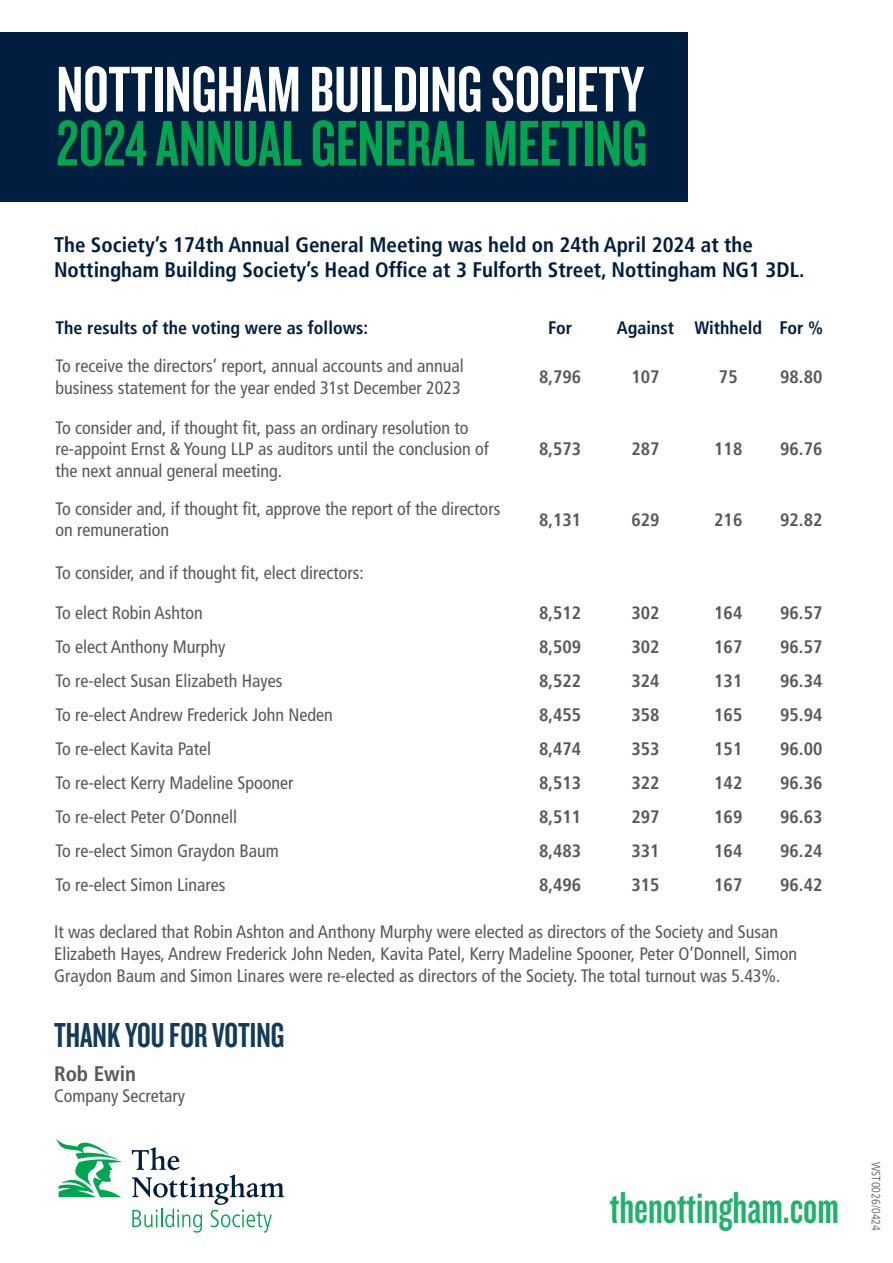
<style>
.page{position:relative;width:893px;height:1263px;background:#fff}
.page>*{position:absolute;margin:0;border:0;box-sizing:border-box;transform-origin:0 0}
.t1{font:67.05px "Knockout 48 Featherweight";color:#fff}
.t2{font:67.05px "Knockout 48 Featherweight";color:#00a54f}
.t3{font:46.5px "Knockout 48 Featherweight";color:#1eb26a}
.t4{font:36px "Knockout 48 Featherweight";color:#153b5a}
.t5{font:700 condensed 21px/25.2px "Frutiger LT";color:#001e40}
.t6{font:700 condensed 21px "Frutiger LT";color:#57585a}
.t7{font:condensed 18px/21.6px "Frutiger LT";color:#57585a}
.t8{font:700 condensed 18px "Frutiger LT";color:#57585a}
.t9{font:700 condensed 18px "Frutiger LT";color:#001e40}
.t10{font:300 condensed 12px "Frutiger LT";color:#57585a}
</style>
<div class="page">
<div style="left:0;top:33px;width:687px;height:169px;background:#001e40"></div>
<svg style="left:57px;top:1139px;width:65px;height:58px"></svg>
<svg style="left:132px;top:1147px;width:152px;height:85px"></svg>
<h1 class="t1" style="left:56px;top:48px;width:589px">NOTTINGHAM BUILDING SOCIETY</h1>
<h1 class="t2" style="left:56px;top:102px;width:592px">2024 ANNUAL GENERAL MEETING</h1>
<p class="t5" style="left:54px;top:232px;width:752px">The Society’s 174th Annual General Meeting was held on 24th April 2024 at the<br>Nottingham Building Society’s Head Office at 3 Fulforth Street, Nottingham NG1 3DL.</p>
<p class="t9" style="left:56px;top:317px;width:314px">The results of the voting were as follows:</p>
<p class="t9" style="left:548px;top:317px;width:25px">For</p>
<p class="t9" style="left:617px;top:317px;width:208px">Against Withheld For %</p>
<p class="t7" style="left:56px;top:355px;width:410px">To receive the directors’ report, annual accounts and annual business statement for the year ended 31st December 2023</p>
<p class="t8" style="left:539px;top:366px;width:44px">8,796</p>
<p class="t8" style="left:631px;top:366px;width:30px">107</p>
<p class="t8" style="left:719px;top:366px;width:20px">75</p>
<p class="t8" style="left:780px;top:366px;width:44px">98.80</p>
<p class="t7" style="left:56px;top:417px;width:435px">To consider and, if thought fit, pass an ordinary resolution to re-appoint Ernst &amp; Young LLP as auditors until the conclusion of the next annual general meeting.</p>
<p class="t8" style="left:539px;top:438px;width:44px">8,573</p>
<p class="t8" style="left:631px;top:438px;width:30px">287</p>
<p class="t8" style="left:714px;top:438px;width:30px">118</p>
<p class="t8" style="left:780px;top:438px;width:44px">96.76</p>
<p class="t7" style="left:56px;top:498px;width:446px">To consider and, if thought fit, approve the report of the directors on remuneration</p>
<p class="t8" style="left:539px;top:509px;width:44px">8,131</p>
<p class="t8" style="left:631px;top:509px;width:30px">629</p>
<p class="t8" style="left:714px;top:509px;width:30px">216</p>
<p class="t8" style="left:780px;top:509px;width:44px">92.82</p>
<p class="t7" style="left:56px;top:562px;width:310px">To consider, and if thought fit, elect directors:</p>
<p class="t7" style="left:56px;top:602px;width:149px">To elect Robin Ashton</p>
<p class="t8" style="left:539px;top:602px;width:44px">8,512</p>
<p class="t8" style="left:631px;top:602px;width:30px">302</p>
<p class="t8" style="left:714px;top:602px;width:30px">164</p>
<p class="t8" style="left:780px;top:602px;width:44px">96.57</p>
<p class="t7" style="left:56px;top:636px;width:171px">To elect Anthony Murphy</p>
<p class="t8" style="left:539px;top:636px;width:44px">8,509</p>
<p class="t8" style="left:631px;top:636px;width:30px">302</p>
<p class="t8" style="left:714px;top:636px;width:30px">167</p>
<p class="t8" style="left:780px;top:636px;width:44px">96.57</p>
<p class="t7" style="left:56px;top:670px;width:228px">To re-elect Susan Elizabeth Hayes</p>
<p class="t8" style="left:539px;top:670px;width:44px">8,522</p>
<p class="t8" style="left:631px;top:670px;width:30px">324</p>
<p class="t8" style="left:714px;top:670px;width:30px">131</p>
<p class="t8" style="left:780px;top:670px;width:44px">96.34</p>
<p class="t7" style="left:56px;top:704px;width:279px">To re-elect Andrew Frederick John Neden</p>
<p class="t8" style="left:539px;top:704px;width:44px">8,455</p>
<p class="t8" style="left:631px;top:704px;width:30px">358</p>
<p class="t8" style="left:714px;top:704px;width:30px">165</p>
<p class="t8" style="left:780px;top:704px;width:44px">95.94</p>
<p class="t7" style="left:56px;top:738px;width:157px">To re-elect Kavita Patel</p>
<p class="t8" style="left:539px;top:738px;width:44px">8,474</p>
<p class="t8" style="left:631px;top:738px;width:30px">353</p>
<p class="t8" style="left:714px;top:738px;width:30px">151</p>
<p class="t8" style="left:780px;top:738px;width:44px">96.00</p>
<p class="t7" style="left:56px;top:772px;width:239px">To re-elect Kerry Madeline Spooner</p>
<p class="t8" style="left:539px;top:772px;width:44px">8,513</p>
<p class="t8" style="left:631px;top:772px;width:30px">322</p>
<p class="t8" style="left:714px;top:772px;width:30px">142</p>
<p class="t8" style="left:780px;top:772px;width:44px">96.36</p>
<p class="t7" style="left:56px;top:806px;width:183px">To re-elect Peter O’Donnell</p>
<p class="t8" style="left:539px;top:806px;width:44px">8,511</p>
<p class="t8" style="left:631px;top:806px;width:30px">297</p>
<p class="t8" style="left:714px;top:806px;width:30px">169</p>
<p class="t8" style="left:780px;top:806px;width:44px">96.63</p>
<p class="t7" style="left:56px;top:840px;width:225px">To re-elect Simon Graydon Baum</p>
<p class="t8" style="left:539px;top:840px;width:44px">8,483</p>
<p class="t8" style="left:631px;top:840px;width:30px">331</p>
<p class="t8" style="left:714px;top:840px;width:30px">164</p>
<p class="t8" style="left:780px;top:840px;width:44px">96.24</p>
<p class="t7" style="left:56px;top:874px;width:171px">To re-elect Simon Linares</p>
<p class="t8" style="left:539px;top:874px;width:44px">8,496</p>
<p class="t8" style="left:631px;top:874px;width:30px">315</p>
<p class="t8" style="left:714px;top:874px;width:30px">167</p>
<p class="t8" style="left:780px;top:874px;width:44px">96.42</p>
<p class="t7" style="left:54px;top:921px;width:745px">It was declared that Robin Ashton and Anthony Murphy were elected as directors of the Society and Susan<br>Elizabeth Hayes, Andrew Frederick John Neden, Kavita Patel, Kerry Madeline Spooner, Peter O’Donnell, Simon<br>Graydon Baum and Simon Linares were re-elected as directors of the Society. The total turnout was 5.43%.</p>
<h3 class="t4" style="left:54px;top:1013px;width:232px">THANK YOU FOR VOTING</h3>
<p class="t6" style="left:54px;top:1061px;width:84px">Rob Ewin</p>
<p class="t7" style="left:54px;top:1085px;width:133px">Company Secretary</p>
<h2 class="t3" style="left:610px;top:1179px;width:231px">thenottingham.com</h2>
<p class="t10" style="left:883px;top:1162px;width:70px;rotate:90deg">WST0026/0424</p>
</div>
